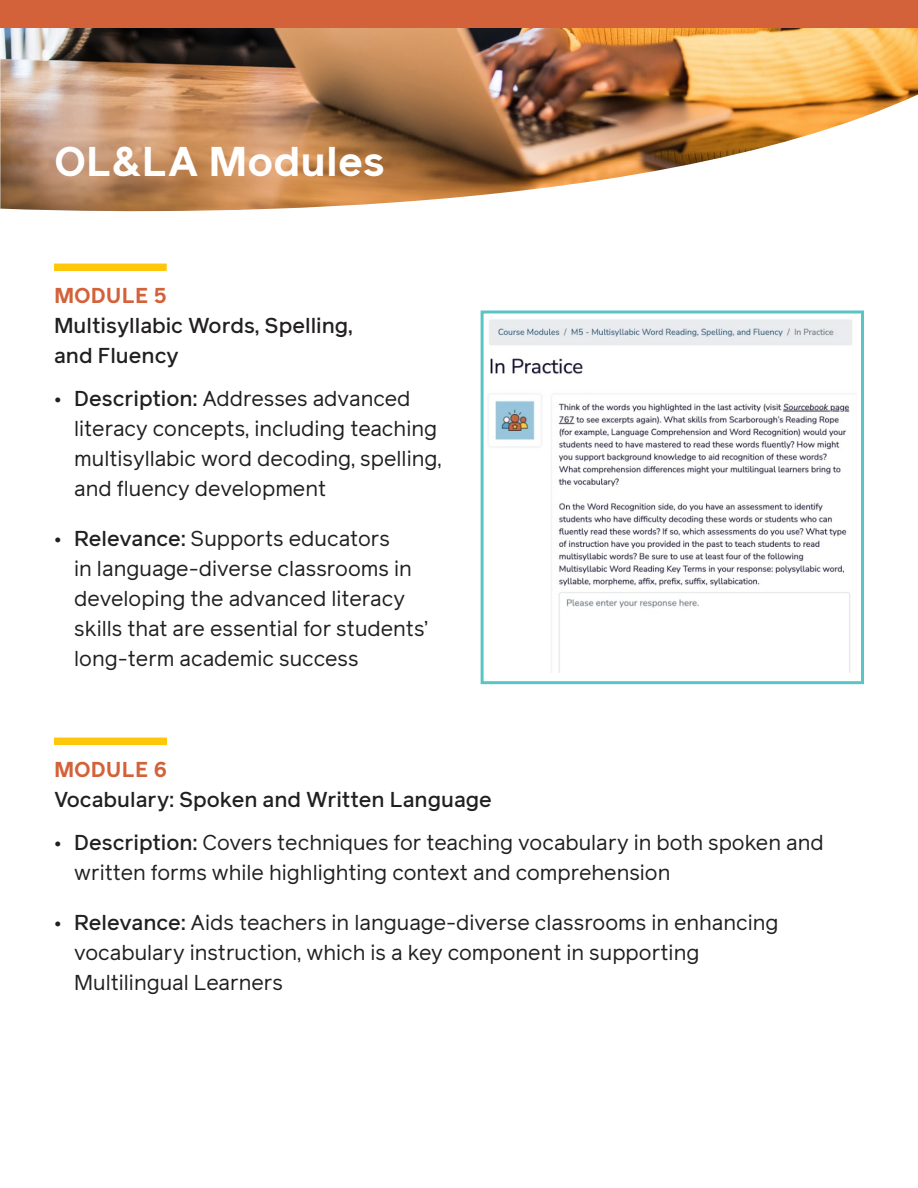
<style>
.page{position:relative;width:918px;height:1188px;background:#fff}
.page>*{position:absolute;margin:0;border:0;box-sizing:border-box;transform-origin:0 0}
.t1{font:700 40.5px "Reader";color:#fff}
.t2{font:21px/30px "Reader";color:#221f20}
.t3{font:500 21px/30px "Reader";color:#221f20}
.t4{font:700 21px "Reader";color:#d3623a}
.s1{font-weight:500}
</style>
<div class="page">
<div style="left:54px;top:264px;width:113px;height:7px;background:#ffc709"></div>
<div style="left:54px;top:738px;width:113px;height:7px;background:#ffc709"></div>
<img style="left:488px;top:319px;width:364px;height:354px">
<img style="left:0;top:28px;width:918px;height:184px">
<div style="left:0;top:0;width:918px;height:28px;background:#d3623a"></div>
<div style="left:481px;top:310px;width:383px;height:374px;border:3px solid #5ac5c4"></div>
<h1 class="t1" style="left:54px;top:133px;width:333px">OL&amp;LA Modules</h1>
<p class="t4" style="left:54px;top:280px;width:114px">MODULE 5</p>
<p class="t3" style="left:54px;top:310px;width:300px">Multisyllabic Words, Spelling, and Fluency</p>
<p class="t2" style="left:74px;top:383px;width:369px;text-indent:-20px"><span class="s1">• Description:</span> Addresses advanced literacy concepts, including teaching multisyllabic word decoding, spelling, and fluency development</p>
<p class="t2" style="left:74px;top:524px;width:355px;text-indent:-20px"><span class="s1">• Relevance:</span> Supports educators<br>in language-diverse classrooms in developing the advanced literacy skills that are essential for students’ long-term academic success</p>
<p class="t4" style="left:54px;top:754px;width:115px">MODULE 6</p>
<p class="t3" style="left:54px;top:784px;width:439px">Vocabulary: Spoken and Written Language</p>
<p class="t2" style="left:74px;top:827px;width:751px;text-indent:-20px"><span class="s1">• Description:</span> Covers techniques for teaching vocabulary in both spoken and written forms while highlighting context and comprehension</p>
<p class="t2" style="left:74px;top:908px;width:706px;text-indent:-20px"><span class="s1">• Relevance:</span> Aids teachers in language-diverse classrooms in enhancing vocabulary instruction, which is a key component in supporting<br>Multilingual Learners</p>
</div>
